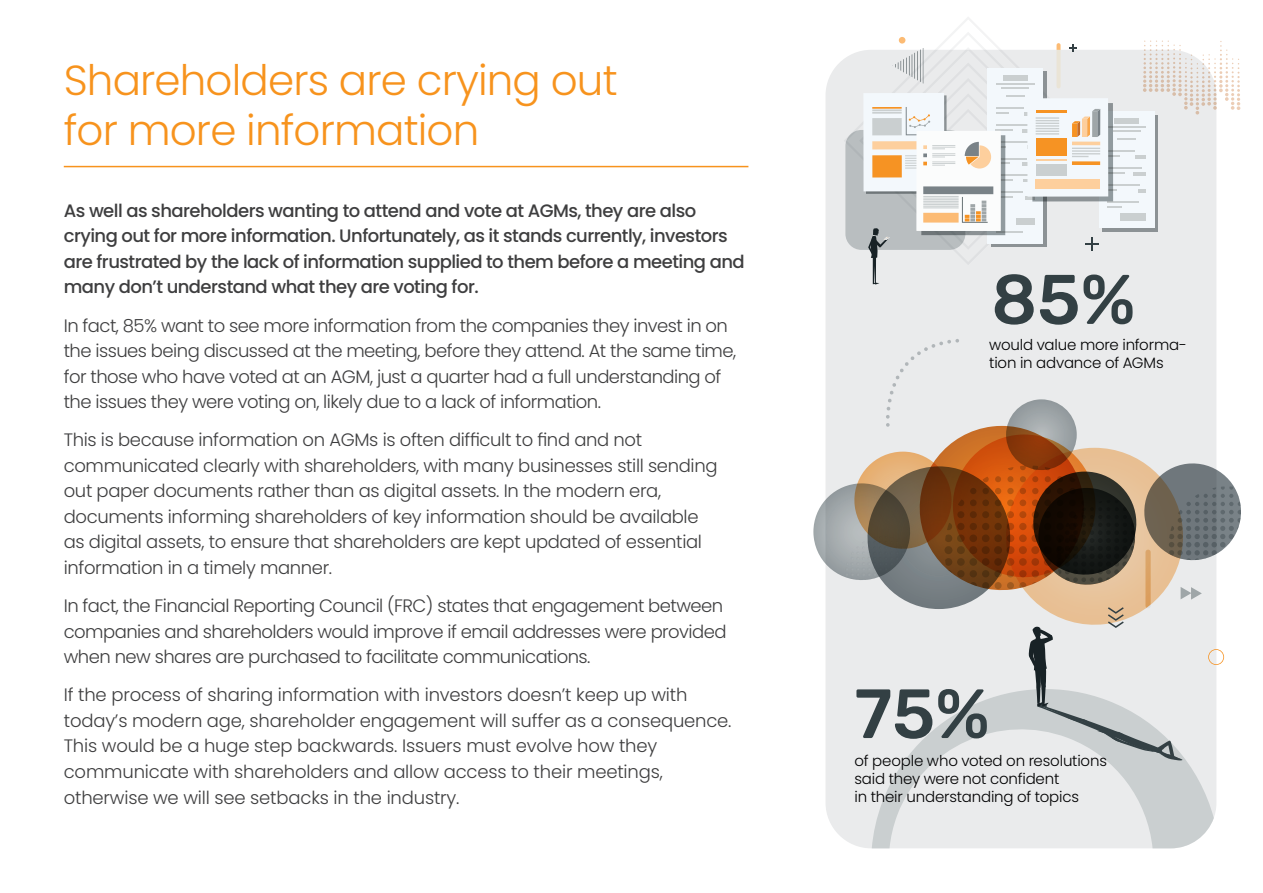
<style>
.page{position:relative;width:1263px;height:893px;background:#fff}
.page>*{position:absolute;margin:0;border:0;box-sizing:border-box;transform-origin:0 0}
.t1{font:500 70.05px "Rubik";color:#334044}
.t2{font:500 69.45px "Rubik";color:#334044}
.t3{font:300 42px/49.5px "Poppins";letter-spacing:-.02em;color:#f7931d}
.t4{font:300 18px/25.5px "Poppins";letter-spacing:-.02em;color:#3e3e3f}
.t5{font:500 18px/25.5px "Poppins";letter-spacing:-.03em;color:#3e3e3f}
.t6{font:300 15px/18px "Poppins";letter-spacing:-.01em;color:#000001}
</style>
<div class="page">
<hr style="left:64px;top:166px;width:684px;height:1px;background:#f7931d">
<div style="left:825px;top:50px;width:391px;height:798px;background:#eaebec;border-radius:46px"></div>
<div style="left:845px;top:130px;width:120px;height:120px;background:#b9bec0;border-radius:16px"></div>
<svg style="left:1143px;top:41px;width:97px;height:74px"></svg>
<svg style="left:1102px;top:115px;width:56px;height:116px"></svg>
<div style="left:1099px;top:111px;width:55px;height:117px;background:#f3f8fc"></div>
<div style="left:1114px;top:118px;width:25px;height:6px;background:#cacfd0"></div>
<hr style="left:1107px;top:126px;width:39px;height:2px;background:#cacfd0">
<hr style="left:1113px;top:130px;width:27px;height:2px;background:#cacfd0">
<svg style="left:1117px;top:138px;width:19px;height:2px"></svg>
<svg style="left:1113px;top:151px;width:33px;height:8px"></svg>
<hr style="left:1107px;top:167px;width:35px;height:2px;background:#cacfd0">
<svg style="left:1113px;top:172px;width:11px;height:2px"></svg>
<svg style="left:1133px;top:172px;width:13px;height:3px"></svg>
<hr style="left:1107px;top:184px;width:32px;height:2px;background:#cacfd0">
<svg style="left:1138px;top:189px;width:8px;height:3px"></svg>
<hr style="left:1107px;top:201px;width:31px;height:2px;background:#cacfd0">
<svg style="left:1107px;top:206px;width:14px;height:2px"></svg>
<div style="left:1120px;top:213px;width:25px;height:7px;background:#cacfd0"></div>
<div style="left:863px;top:93px;width:81px;height:98px;background:#f3f8fc"></div>
<svg style="left:1062px;top:103px;width:51px;height:98px"></svg>
<div style="left:1027px;top:98px;width:81px;height:99px;background:#f3f8fc"></div>
<svg style="left:1072px;top:109px;width:28px;height:28px"></svg>
<hr style="left:1072px;top:142px;width:28px;height:3px;background:#fdcf9d">
<svg style="left:1072px;top:161px;width:28px;height:4px"></svg>
<svg style="left:1072px;top:148px;width:28px;height:9px"></svg>
<hr style="left:1036px;top:110px;width:30px;height:3px;background:#f69323">
<div style="left:1036px;top:138px;width:30px;height:17px;background:#f69323"></div>
<div style="left:1036px;top:179px;width:64px;height:10px;background:#fdcf9d"></div>
<hr style="left:1036px;top:159px;width:30px;height:2px;background:#fdcf9d">
<div style="left:1036px;top:164px;width:30px;height:11px;background:#cacfd0"></div>
<svg style="left:868px;top:47px;width:194px;height:237px"></svg>
<hr style="left:920px;top:49px;width:1px;height:33px;background:#334044">
<hr style="left:923px;top:48px;width:1px;height:36px;background:#334044">
<div style="left:899px;top:37px;width:6px;height:7px;background:#fcbb74;border-radius:50%"></div>
<svg style="left:1056px;top:43px;width:4px;height:45px"></svg>
<svg style="left:1069px;top:45px;width:8px;height:7px"></svg>
<svg style="left:1086px;top:237px;width:13px;height:13px"></svg>
<svg style="left:872px;top:761px;width:342px;height:87px"></svg>
<svg style="left:813px;top:339px;width:428px;height:422px"></svg>
<h3 class="t3" style="left:64px;top:56px;width:555px">Shareholders are crying out for more information</h3>
<p class="t5" style="left:64px;top:198px;width:682px">As well as shareholders wanting to attend and vote at AGMs, they are also crying out for more information. Unfortunately, as it stands currently, investors are frustrated by the lack of information supplied to them before a meeting and many don’t understand what they are voting for.</p>
<p class="t4" style="left:64px;top:313px;width:674px">In fact, 85% want to see more information from the companies they invest in on the issues being discussed at the meeting, before they attend. At the same time, for those who have voted at an AGM, just a quarter had a full understanding of the issues they were voting on, likely due to a lack of information.</p>
<p class="t4" style="left:64px;top:427px;width:655px">This is because information on AGMs is often difficult to find and not communicated clearly with shareholders, with many businesses still sending out paper documents rather than as digital assets. In the modern era, documents informing shareholders of key information should be available as digital assets, to ensure that shareholders are kept updated of essential information in a timely manner.</p>
<p class="t4" style="left:64px;top:593px;width:664px">In fact, the Financial Reporting Council (FRC) states that engagement between companies and shareholders would improve if email addresses were provided when new shares are purchased to facilitate communications.</p>
<p class="t4" style="left:64px;top:682px;width:669px">If the process of sharing information with investors doesn’t keep up with today’s modern age, shareholder engagement will suffer as a consequence.<br>This would be a huge step backwards. Issuers must evolve how they communicate with shareholders and allow access to their meetings, otherwise we will see setbacks in the industry.</p>
<h1 class="t1" style="left:991px;top:259px;width:146px">85%</h1>
<p class="t6" style="left:989px;top:336px;width:199px">would value more informa&shy;tion in advance of AGMs</p>
<h2 class="t2" style="left:854px;top:674px;width:137px">75%</h2>
<p class="t6" style="left:854px;top:752px;width:254px">of people who voted on resolutions said they were not confident<br>in their understanding of topics</p>
</div>
